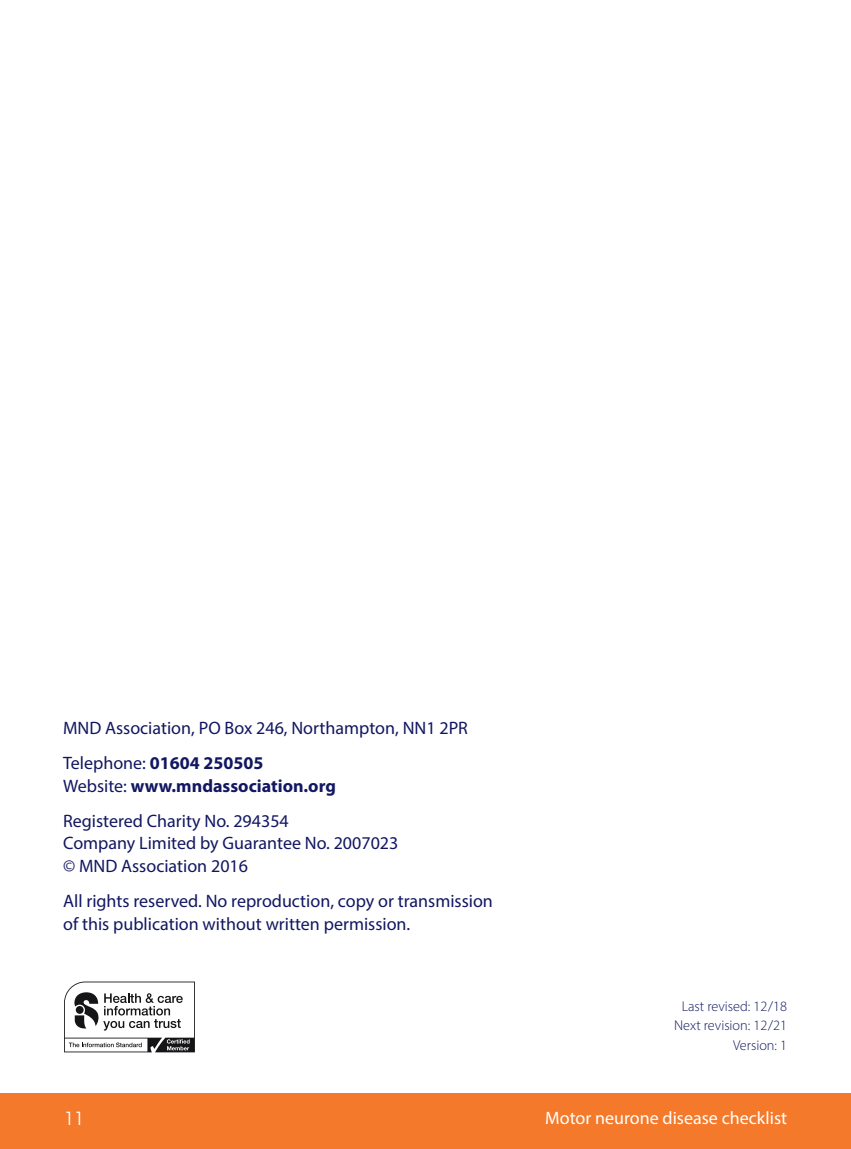
<style>
.page{position:relative;width:851px;height:1149px;background:#fff}
.page>*{position:absolute;margin:0;border:0;box-sizing:border-box;transform-origin:0 0}
.t1{font:18px/35.2px "Myriad Pro";color:#121761}
.t2{font:18px "Myriad Pro";color:#fff}
.t3{font:18px "Avant Garde";color:#fff}
.t4{font:300 14.25px/19.5px "Myriad Pro";color:#121761;text-align:right}
.s1{font-weight:700}
</style>
<div class="page">
<div style="left:0;top:1093px;width:850px;height:55px;background:#f4792a"></div>
<svg style="left:64px;top:981px;width:131px;height:70px"></svg>
<p class="t1" style="left:63px;top:709px;width:406px">MND Association, PO Box 246, Northampton, NN1 2PR<br>Telephone: <span class="s1">01604 250505</span></p>
<p class="t1" style="left:63px;top:767px;width:274px">Website: <span class="s1">www.mndassociation.org<br></span>Registered Charity No. 294354</p>
<p class="t1" style="left:63px;top:831px;width:337px;line-height:22.5px">Company Limited by Guarantee No. 2007023 © MND Association 2016</p>
<p class="t1" style="left:63px;top:889px;width:431px;line-height:22.5px">All rights reserved. No reproduction, copy or transmission of this publication without written permission.</p>
<p class="t4" style="left:674px;top:995px;width:115px">Last revised: 12/18<br>Next revision: 12/21<br>Version: 1</p>
<p class="t3" style="left:64px;top:1107px;width:21px">11</p>
<p class="t2" style="left:545px;top:1106px;width:243px">Motor neurone disease checklist</p>
</div>
